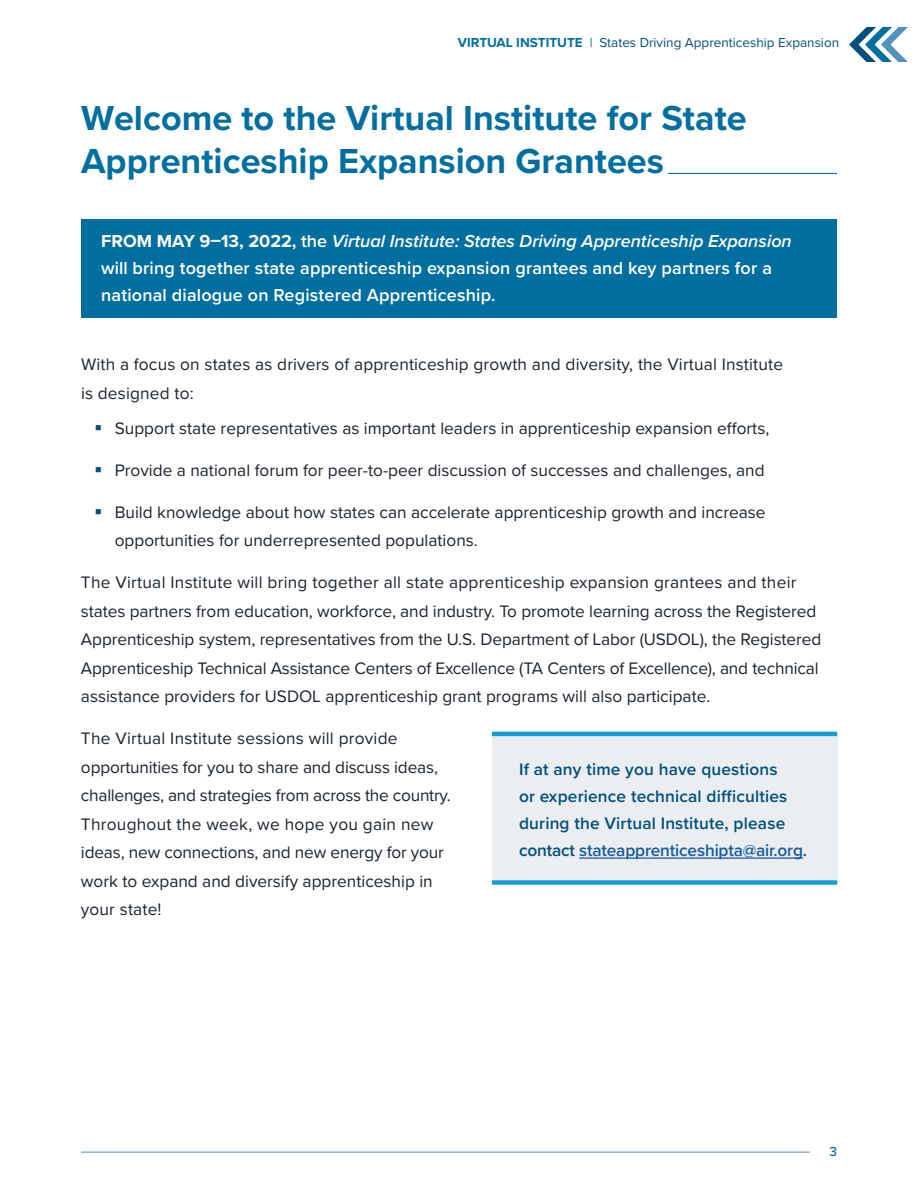
<style>
.page{position:relative;width:918px;height:1188px;background:#fff}
.page>*{position:absolute;margin:0;border:0;box-sizing:border-box;transform-origin:0 0}
.t1{font:700 36px/43.2px "Proxima Nova";color:#006fa0}
.t2{font:600 18px/27px "Proxima Nova";letter-spacing:.01em;color:#fff}
.t3{font:17.25px/28.5px "Proxima Nova";color:#1a232c}
.t4{font:600 17.25px/27px "Proxima Nova";letter-spacing:.01em;color:#034f7e}
.t5{font:13.5px "Proxima Nova";color:#034f7e}
.t6{font:500 13.5px "Proxima Nova";color:#006fa0}
.s1{font-weight:700;color:#006fa0}
.s2{font-weight:700}
.s3{font-style:italic}
.s4{color:#175d9e}
</style>
<div class="page">
<svg style="left:849px;top:28px;width:58px;height:34px"></svg>
<hr style="left:81px;top:1152px;width:729px;height:1px;background:#5292bd">
<hr style="left:668px;top:173px;width:169px;height:1px;background:#006fa0">
<div style="left:81px;top:219px;width:756px;height:99px;background:#006fa0"></div>
<div style="left:492px;top:734px;width:345px;height:149px;background:#eaeef0"></div>
<hr style="left:492px;top:732px;width:345px;height:4px;background:#159cd7">
<div style="left:492px;top:880px;width:345px;height:5px;background:#159cd7"></div>
<hr style="left:579px;top:857px;width:224px;height:2px;background:#175d9e">
<p class="t5" style="left:458px;top:33px;width:383px"><span class="s1">VIRTUAL INSTITUTE</span> | States Driving Apprenticeship Expansion</p>
<h2 class="t1" style="left:81px;top:95px;width:667px">Welcome to the Virtual Institute for State<br>Apprenticeship Expansion Grantees</h2>
<p class="t2" style="left:101px;top:227px;width:692px"><span class="s2">FROM MAY 9–13, 2022,</span> the <span class="s3">Virtual Institute: States Driving Apprenticeship Expansion </span>will bring together state apprenticeship expansion grantees and key partners for a national dialogue on Registered Apprenticeship.</p>
<p class="t3" style="left:81px;top:349px;width:704px">With a focus on states as drivers of apprenticeship growth and diversity, the Virtual Institute is designed to:</p>
<p class="t3" style="left:115px;top:413px;width:656px">Support state representatives as important leaders in apprenticeship expansion efforts,</p>
<p class="t3" style="left:115px;top:455px;width:651px">Provide a national forum for peer-to-peer discussion of successes and challenges, and</p>
<p class="t3" style="left:115px;top:497px;width:652px">Build knowledge about how states can accelerate apprenticeship growth and increase opportunities for underrepresented populations.</p>
<p class="t3" style="left:81px;top:568px;width:742px">The Virtual Institute will bring together all state apprenticeship expansion grantees and their states partners from education, workforce, and industry. To promote learning across the Registered Apprenticeship system, representatives from the U.S. Department of Labor (USDOL), the Registered Apprenticeship Technical Assistance Centers of Excellence (TA Centers of Excellence), and technical assistance providers for USDOL apprenticeship grant programs will also participate.</p>
<p class="t3" style="left:81px;top:724px;width:371px">The Virtual Institute sessions will provide opportunities for you to share and discuss ideas, challenges, and strategies from across the country.<br>Throughout the week, we hope you gain new ideas, new connections, and new energy for your work to expand and diversify apprenticeship in your state!</p>
<p class="t4" style="left:519px;top:755px;width:290px">If at any time you have questions<br>or experience technical difficulties during the Virtual Institute, please contact <span class="s4">stateapprenticeshipta@air.org</span>.</p>
<p class="t6" style="left:829px;top:1141px;width:9px">3</p>
</div>
